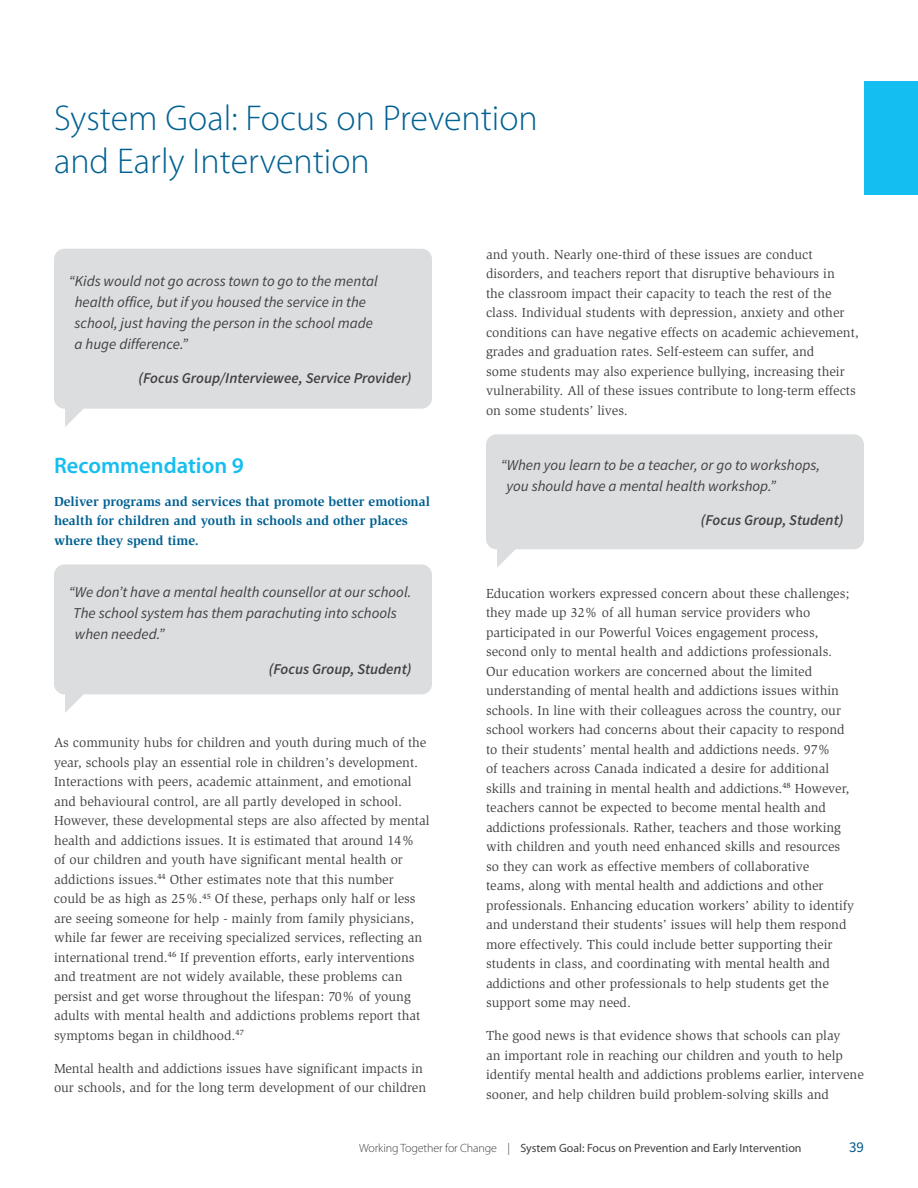
<style>
.page{position:relative;width:918px;height:1188px;background:#fff}
.page>*{position:absolute;margin:0;border:0;box-sizing:border-box;transform-origin:0 0}
.t1{font:300 36px/43.2px "Myriad Pro";color:#006192}
.t2{font:600 22.5px "Myriad Pro";color:#15bef0}
.t3{font:italic 15px/21px "Source Sans Pro";color:#414042}
.t4{font:italic 600 15px "Source Sans Pro";color:#414042}
.t5{font:15px "Source Sans Pro";color:#005689}
.t6{font:13.5px/19.5px "Slimbach";color:#414042}
.t7{font:700 13.5px/19.5px "Slimbach";color:#006192}
.t8{font:12px "Myriad Pro";color:#414042}
.s1{font-weight:300}
</style>
<div class="page">
<div style="left:54px;top:249px;width:378px;height:160px;background:#dcddde;border-radius:10px"></div>
<svg style="left:65px;top:408px;width:20px;height:19px"></svg>
<div style="left:54px;top:564px;width:378px;height:130px;background:#dcddde;border-radius:10px"></div>
<svg style="left:65px;top:694px;width:20px;height:19px"></svg>
<div style="left:486px;top:434px;width:378px;height:115px;background:#dcddde;border-radius:10px"></div>
<svg style="left:497px;top:549px;width:20px;height:19px"></svg>
<div style="left:864px;top:81px;width:54px;height:114px;background:#15bef0"></div>
<h1 class="t1" style="left:54px;top:96px;width:485px">System Goal: Focus on Prevention and Early Intervention</h1>
<p class="t3" style="left:75px;top:270px;width:305px;text-indent:-6px">“Kids would not go across town to go to the mental health office, but if you housed the service in the school, just having the person in the school made a huge difference.”</p>
<p class="t4" style="left:138px;top:369px;width:275px">(Focus Group/Interviewee, Service Provider)</p>
<h2 class="t2" style="left:54px;top:451px;width:192px">Recommendation 9</h2>
<p class="t7" style="left:54px;top:492px;width:378px">Deliver programs and services that promote better emotional health for children and youth in schools and other places where they spend time.</p>
<p class="t3" style="left:73px;top:582px;width:340px;text-indent:-4px">“We don’t have a mental health counsellor at our school.<br>The school system has them parachuting into schools when needed.”</p>
<p class="t4" style="left:269px;top:660px;width:144px">(Focus Group, Student)</p>
<p class="t6" style="left:54px;top:733px;width:377px">As community hubs for children and youth during much of the year, schools play an essential role in children’s development.<br>Interactions with peers, academic attainment, and emotional and behavioural control, are all partly developed in school.<br>However, these developmental steps are also affected by mental health and addictions issues. It is estimated that around 14%<br>of our children and youth have significant mental health or addictions issues.<sup>44</sup> Other estimates note that this number<br>could be as high as 25%.<sup>45</sup> Of these, perhaps only half or less are seeing someone for help - mainly from family physicians, while far fewer are receiving specialized services, reflecting an international trend.<sup>46</sup> If prevention efforts, early interventions and treatment are not widely available, these problems can persist and get worse throughout the lifespan: 70% of young adults with mental health and addictions problems report that symptoms began in childhood.<sup>47</sup></p>
<p class="t6" style="left:54px;top:1059px;width:374px">Mental health and addictions issues have significant impacts in our schools, and for the long term development of our children</p>
<p class="t6" style="left:486px;top:245px;width:374px">and youth. Nearly one-third of these issues are conduct disorders, and teachers report that disruptive behaviours in<br>the classroom impact their capacity to teach the rest of the class. Individual students with depression, anxiety and other conditions can have negative effects on academic achievement, grades and graduation rates. Self-esteem can suffer, and<br>some students may also experience bullying, increasing their vulnerability. All of these issues contribute to long-term effects on some students’ lives.</p>
<p class="t3" style="left:507px;top:454px;width:315px;text-indent:-6px">“When you learn to be a teacher, or go to workshops, you should have a mental health workshop.”</p>
<p class="t4" style="left:701px;top:511px;width:144px">(Focus Group, Student)</p>
<p class="t6" style="left:486px;top:584px;width:370px">Education workers expressed concern about these challenges; they made up 32% of all human service providers who participated in our Powerful Voices engagement process, second only to mental health and addictions professionals.<br>Our education workers are concerned about the limited understanding of mental health and addictions issues within schools. In line with their colleagues across the country, our school workers had concerns about their capacity to respond to their students’ mental health and addictions needs. 97%<br>of teachers across Canada indicated a desire for additional skills and training in mental health and addictions.<sup>48</sup> However, teachers cannot be expected to become mental health and addictions professionals. Rather, teachers and those working with children and youth need enhanced skills and resources so they can work as effective members of collaborative<br>teams, along with mental health and addictions and other professionals. Enhancing education workers’ ability to identify and understand their students’ issues will help them respond more effectively. This could include better supporting their students in class, and coordinating with mental health and addictions and other professionals to help students get the support some may need.</p>
<p class="t6" style="left:486px;top:1026px;width:379px">The good news is that evidence shows that schools can play<br>an important role in reaching our children and youth to help identify mental health and addictions problems earlier, intervene sooner, and help children build problem-solving skills and</p>
<p class="t8" style="left:359px;top:1140px;width:444px"><span class="s1">Working Together for Change |</span> System Goal: Focus on Prevention and Early Intervention</p>
<p class="t5" style="left:849px;top:1137px;width:16px">39</p>
</div>
